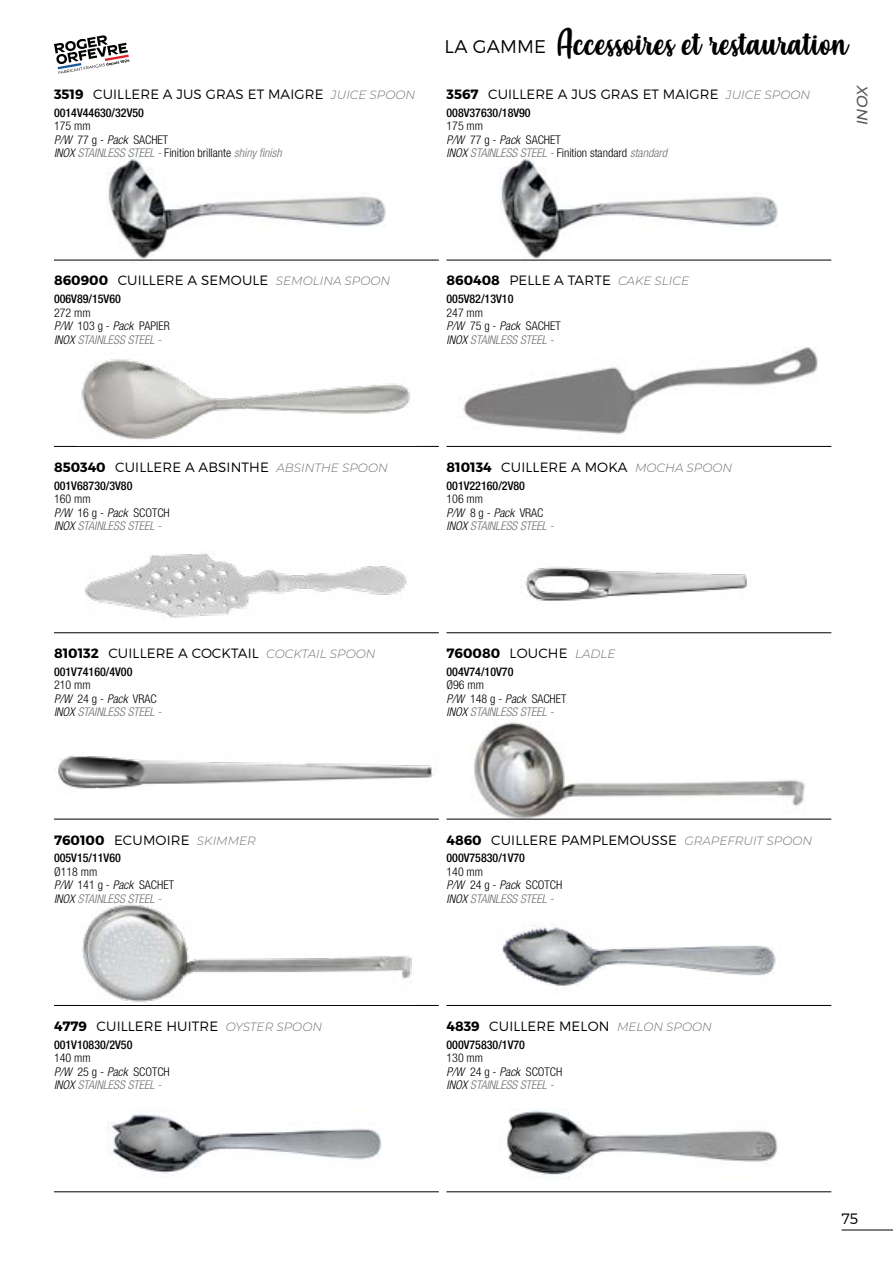
<style>
.page{position:relative;width:893px;height:1263px;background:#fff}
.page>*{position:absolute;margin:0;border:0;box-sizing:border-box;transform-origin:0 0}
.t1{font:33px "Misses";color:#000}
.t2{font:italic 500 15px "Montserrat";color:#575756}
.t3{font:300 15px "Montserrat";color:#000}
.t4{font:300 13.5px "Montserrat";letter-spacing:.01em;color:#000}
.t5{font:700 13.5px "Montserrat";color:#000}
.t6{font:italic 300 condensed 12px "Helvetica Neue LT Pro";color:#706f6f}
.t7{font:300 condensed 12px "Helvetica Neue LT Pro";color:#000}
.t8{font:500 condensed 12px "Helvetica Neue LT Pro";color:#000}
.t9{font:italic 300 condensed 12px "Helvetica Neue LT Pro";color:#000}
.s1{font-weight:700}
.s2{font-style:italic;font-size:12px;color:#706f6f}
.s3{font-style:italic}
.s4{color:#000}
.s5{font-style:normal;color:#000}
.s6{font-family:"Montserrat";font-weight:300;font-size:18.3px}
.s7{font-style:normal}
.s8{font-weight:300}
.s9{font-weight:300;font-style:italic;font-size:12px;color:#706f6f}
</style>
<div class="page">
<hr style="left:842px;top:1230px;width:51px;height:1px;background:#000">
<hr style="left:54px;top:260px;width:385px;height:1px;background:#000">
<img style="left:107px;top:155px;width:279px;height:108px">
<hr style="left:446px;top:260px;width:385px;height:1px;background:#000">
<img style="left:499px;top:155px;width:280px;height:108px">
<hr style="left:54px;top:446px;width:385px;height:1px;background:#000">
<img style="left:79px;top:359px;width:332px;height:81px">
<img style="left:446px;top:347px;width:385px;height:100px">
<hr style="left:54px;top:632px;width:385px;height:1px;background:#000">
<img style="left:85px;top:553px;width:322px;height:65px">
<hr style="left:446px;top:632px;width:385px;height:1px;background:#000">
<img style="left:525px;top:567px;width:222px;height:34px">
<hr style="left:54px;top:819px;width:385px;height:1px;background:#000">
<img style="left:54px;top:756px;width:379px;height:33px">
<hr style="left:446px;top:819px;width:385px;height:1px;background:#000">
<img style="left:471px;top:722px;width:336px;height:98px">
<hr style="left:54px;top:1005px;width:385px;height:1px;background:#000">
<img style="left:82px;top:904px;width:330px;height:99px">
<hr style="left:446px;top:1005px;width:385px;height:1px;background:#000">
<img style="left:502px;top:924px;width:274px;height:66px">
<hr style="left:54px;top:1191px;width:385px;height:1px;background:#000">
<img style="left:106px;top:1111px;width:276px;height:63px">
<hr style="left:446px;top:1191px;width:385px;height:1px;background:#000">
<img style="left:507px;top:1108px;width:271px;height:70px">
<svg style="left:54px;top:35px;width:76px;height:39px"></svg>
<p class="t4" style="left:54px;top:86px;width:363px"><span class="s1">3519</span> CUILLERE A JUS GRAS ET MAIGRE <span class="s2">JUICE SPOON</span></p>
<p class="t8" style="left:54px;top:105px;width:91px">0014V44630/32V50</p>
<p class="t7" style="left:54px;top:119px;width:38px">175 mm</p>
<p class="t7" style="left:54px;top:133px;width:116px"><span class="s3">P/W</span> 77 g - <span class="s3">Pack</span> SACHET</p>
<p class="t6" style="left:54px;top:146px;width:229px"><span class="s4">INOX</span> STAINLESS STEEL - <span class="s5">Finition brillante</span> shiny finish</p>
<p class="t1" style="left:444px;top:21px;width:405px"><span class="s6">LA GAMME</span> Accessoires et restauration</p>
<p class="t4" style="left:446px;top:86px;width:365px"><span class="s1">3567</span> CUILLERE A JUS GRAS ET MAIGRE <span class="s2">JUICE SPOON</span></p>
<p class="t8" style="left:446px;top:105px;width:86px">008V37630/18V90</p>
<p class="t7" style="left:446px;top:119px;width:38px">175 mm</p>
<p class="t7" style="left:446px;top:133px;width:116px"><span class="s3">P/W</span> 77 g - <span class="s3">Pack</span> SACHET</p>
<p class="t6" style="left:446px;top:146px;width:222px"><span class="s4">INOX</span> STAINLESS STEEL - <span class="s5">Finition standard</span> standard</p>
<p class="t2" style="left:852px;top:125px;width:42px;rotate:-90deg">INOX</p>
<p class="t4" style="left:54px;top:272px;width:338px"><span class="s1">860900</span> CUILLERE A SEMOULE <span class="s2">SEMOLINA SPOON</span></p>
<p class="t8" style="left:54px;top:292px;width:68px">006V89/15V60</p>
<p class="t7" style="left:54px;top:306px;width:38px">272 mm</p>
<p class="t7" style="left:54px;top:319px;width:117px"><span class="s3">P/W</span> 103 g - <span class="s3">Pack</span> PAPIER</p>
<p class="t6" style="left:54px;top:333px;width:109px"><span class="s4">INOX</span> STAINLESS STEEL -</p>
<p class="t4" style="left:446px;top:272px;width:244px"><span class="s1">860408</span> PELLE A TARTE <span class="s2">CAKE SLICE</span></p>
<p class="t8" style="left:446px;top:292px;width:68px">005V82/13V10</p>
<p class="t7" style="left:446px;top:306px;width:38px">247 mm</p>
<p class="t7" style="left:446px;top:319px;width:116px"><span class="s3">P/W</span> 75 g - <span class="s3">Pack</span> SACHET</p>
<p class="t6" style="left:446px;top:333px;width:109px"><span class="s4">INOX</span> STAINLESS STEEL -</p>
<p class="t4" style="left:54px;top:459px;width:335px"><span class="s1">850340</span> CUILLERE A ABSINTHE <span class="s2">ABSINTHE SPOON</span></p>
<p class="t8" style="left:54px;top:478px;width:80px">001V68730/3V80</p>
<p class="t7" style="left:54px;top:492px;width:38px">160 mm</p>
<p class="t7" style="left:54px;top:505px;width:117px"><span class="s3">P/W</span> 16 g - <span class="s3">Pack</span> SCOTCH</p>
<p class="t6" style="left:54px;top:519px;width:109px"><span class="s4">INOX</span> STAINLESS STEEL -</p>
<p class="t4" style="left:446px;top:459px;width:287px"><span class="s1">810134</span> CUILLERE A MOKA <span class="s2">MOCHA SPOON</span></p>
<p class="t8" style="left:446px;top:478px;width:80px">001V22160/2V80</p>
<p class="t7" style="left:446px;top:492px;width:38px">106 mm</p>
<p class="t9" style="left:446px;top:505px;width:98px">P/W <span class="s7">8 g -</span> Pack <span class="s7">VRAC</span></p>
<p class="t6" style="left:446px;top:519px;width:109px"><span class="s4">INOX</span> STAINLESS STEEL -</p>
<p class="t4" style="left:54px;top:645px;width:323px"><span class="s1">810132</span> CUILLERE A COCKTAIL <span class="s2">COCKTAIL SPOON</span></p>
<p class="t8" style="left:54px;top:664px;width:80px">001V74160/4V00</p>
<p class="t7" style="left:54px;top:678px;width:38px">210 mm</p>
<p class="t7" style="left:54px;top:692px;width:104px"><span class="s3">P/W</span> 24 g - <span class="s3">Pack</span> VRAC</p>
<p class="t6" style="left:54px;top:705px;width:109px"><span class="s4">INOX</span> STAINLESS STEEL -</p>
<p class="t4" style="left:54px;top:831px;width:203px"><span class="s1">760100</span> ECUMOIRE <span class="s2">SKIMMER</span></p>
<p class="t8" style="left:54px;top:851px;width:68px">005V15/11V60</p>
<p class="t7" style="left:54px;top:865px;width:45px">Ø118 mm</p>
<p class="t7" style="left:54px;top:878px;width:122px"><span class="s3">P/W</span> 141 g - <span class="s3">Pack</span> SACHET</p>
<p class="t6" style="left:54px;top:892px;width:109px"><span class="s4">INOX</span> STAINLESS STEEL -</p>
<p class="t4" style="left:54px;top:1018px;width:270px"><span class="s1">4779</span> CUILLERE HUITRE <span class="s2">OYSTER SPOON</span></p>
<p class="t8" style="left:54px;top:1037px;width:80px">001V10830/2V50</p>
<p class="t7" style="left:54px;top:1051px;width:38px">140 mm</p>
<p class="t7" style="left:54px;top:1064px;width:117px"><span class="s3">P/W</span> 25 g - <span class="s3">Pack</span> SCOTCH</p>
<p class="t6" style="left:54px;top:1078px;width:109px"><span class="s4">INOX</span> STAINLESS STEEL -</p>
<p class="t5" style="left:446px;top:645px;width:171px">760080 <span class="s8">LOUCHE</span> <span class="s9">LADLE</span></p>
<p class="t8" style="left:446px;top:664px;width:68px">004V74/10V70</p>
<p class="t7" style="left:446px;top:678px;width:39px">Ø96 mm</p>
<p class="t7" style="left:446px;top:692px;width:122px"><span class="s3">P/W</span> 148 g - <span class="s3">Pack</span> SACHET</p>
<p class="t6" style="left:446px;top:705px;width:109px"><span class="s4">INOX</span> STAINLESS STEEL -</p>
<p class="t4" style="left:446px;top:831px;width:367px"><span class="s1">4860</span> CUILLERE PAMPLEMOUSSE <span class="s2">GRAPEFRUIT SPOON</span></p>
<p class="t8" style="left:446px;top:851px;width:80px">000V75830/1V70</p>
<p class="t7" style="left:446px;top:865px;width:38px">140 mm</p>
<p class="t7" style="left:446px;top:878px;width:117px"><span class="s3">P/W</span> 24 g - <span class="s3">Pack</span> SCOTCH</p>
<p class="t6" style="left:446px;top:892px;width:109px"><span class="s4">INOX</span> STAINLESS STEEL -</p>
<p class="t4" style="left:446px;top:1018px;width:267px"><span class="s1">4839</span> CUILLERE MELON <span class="s2">MELON SPOON</span></p>
<p class="t8" style="left:446px;top:1037px;width:80px">000V75830/1V70</p>
<p class="t7" style="left:446px;top:1051px;width:38px">130 mm</p>
<p class="t7" style="left:446px;top:1064px;width:117px"><span class="s3">P/W</span> 24 g - <span class="s3">Pack</span> SCOTCH</p>
<p class="t6" style="left:446px;top:1078px;width:109px"><span class="s4">INOX</span> STAINLESS STEEL -</p>
<p class="t3" style="left:842px;top:1209px;width:18px">75</p>
</div>
